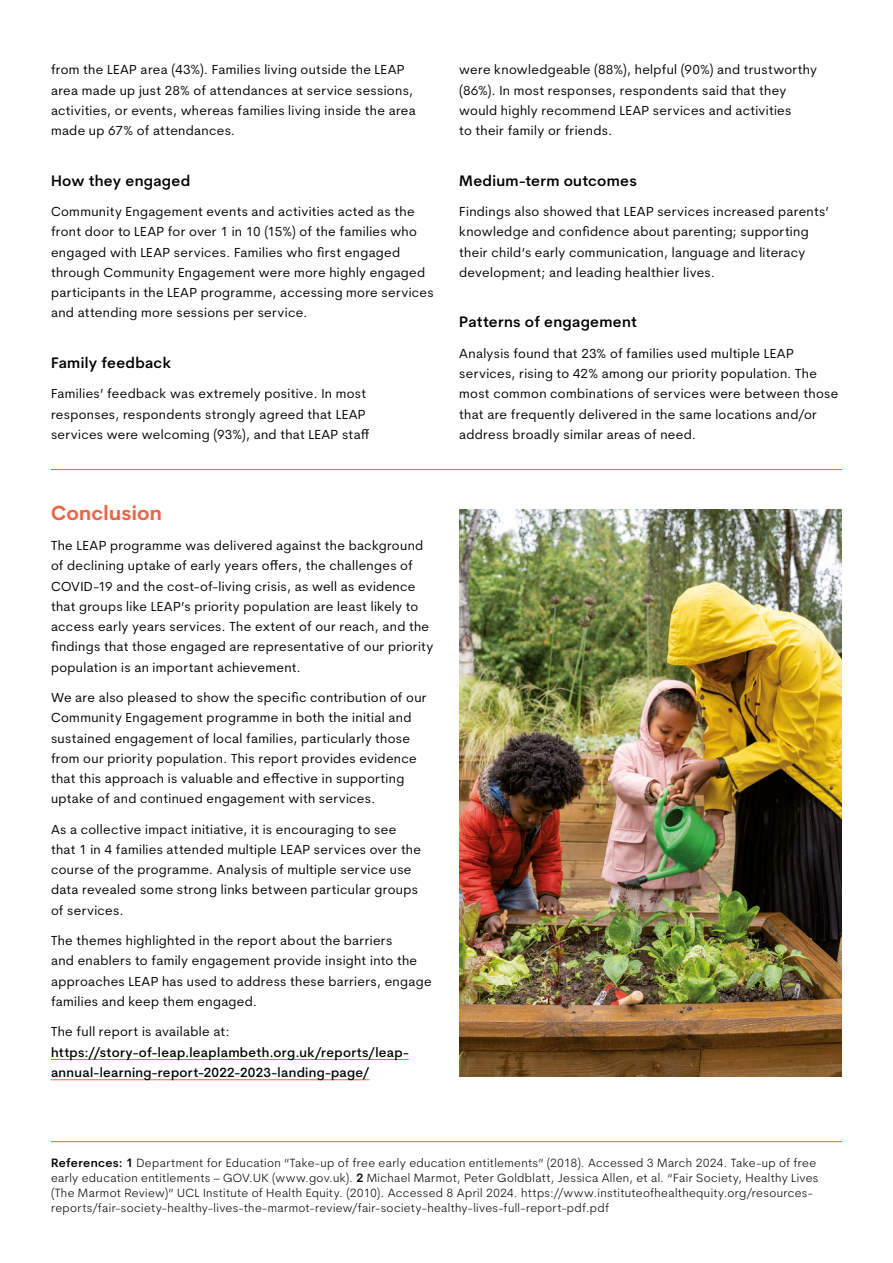
<style>
.page{position:relative;width:893px;height:1263px;background:#fff}
.page>*{position:absolute;margin:0;border:0;box-sizing:border-box;transform-origin:0 0}
.t1{font:700 19.8px "Cerebri Sans";letter-spacing:.01em;color:#ec6446}
.t2{font:600 15px "Cerebri Sans";letter-spacing:.02em;color:#000}
.Body_Copy__End{font:13.2px/20.2px "Cerebri Sans";letter-spacing:.025em;color:#000}
.Body_Copy{font:13.2px/20.2px "Cerebri Sans";letter-spacing:.025em;color:#000}
.Body_Copy-2{font:500 13.2px/20.2px "Cerebri Sans";letter-spacing:.025em;color:#000}
.Footnote{font:300 12px/15px "Cerebri Sans";letter-spacing:.03em;color:#000}
.s1{font-weight:400}
.s2{font-weight:600}
</style>
<div class="page">
<hr style="left:51px;top:1059px;width:358px;height:1px;background:#ec6446">
<hr style="left:51px;top:1079px;width:318px;height:1px;background:#ec6446">
<hr style="left:51px;top:1141px;width:791px;height:1px;background:#ec6446">
<img style="left:459px;top:510px;width:383px;height:567px">
<hr style="left:51px;top:469px;width:791px;height:1px;background:#ec6446">
<p class="Body_Copy__End" style="left:51px;top:59px;width:366px">from the LEAP area (43%). Families living outside the LEAP area made up just 28% of attendances at service sessions, activities, or events, whereas families living inside the area made up 67% of attendances.</p>
<h4 class="t2" style="left:51px;top:171px;width:141px">How they engaged</h4>
<p class="Body_Copy__End" style="left:51px;top:201px;width:384px">Community Engagement events and activities acted as the front door to LEAP for over 1 in 10 (15%) of the families who engaged with LEAP services. Families who first engaged through Community Engagement were more highly engaged participants in the LEAP programme, accessing more services and attending more sessions per service.</p>
<h4 class="t2" style="left:51px;top:353px;width:122px">Family feedback</h4>
<p class="Body_Copy__End" style="left:51px;top:383px;width:320px">Families’ feedback was extremely positive. In most responses, respondents strongly agreed that LEAP services were welcoming (93%), and that LEAP staff</p>
<h3 class="t1" style="left:51px;top:500px;width:112px">Conclusion</h3>
<p class="Body_Copy" style="left:51px;top:535px;width:384px">The LEAP programme was delivered against the background of declining uptake of early years offers, the challenges of COVID-19 and the cost-of-living crisis, as well as evidence that groups like LEAP’s priority population are least likely to access early years services. The extent of our reach, and the findings that those engaged are representative of our priority population is an important achievement.</p>
<p class="Body_Copy" style="left:51px;top:687px;width:377px">We are also pleased to show the specific contribution of our Community Engagement programme in both the initial and sustained engagement of local families, particularly those from our priority population. This report provides evidence that this approach is valuable and effective in supporting uptake of and continued engagement with services.</p>
<p class="Body_Copy" style="left:51px;top:819px;width:372px">As a collective impact initiative, it is encouraging to see that 1 in 4 families attended multiple LEAP services over the course of the programme. Analysis of multiple service use data revealed some strong links between particular groups of services.</p>
<p class="Body_Copy" style="left:51px;top:930px;width:382px">The themes highlighted in the report about the barriers<br>and enablers to family engagement provide insight into the approaches LEAP has used to address these barriers, engage families and keep them engaged.</p>
<p class="Body_Copy-2" style="left:51px;top:1021px;width:359px"><span class="s1">The full report is available at: </span>https://story-of-leap.leaplambeth.org.uk/reports/leap&shy;annual-learning-report-2022-2023-landing-page/</p>
<p class="Body_Copy__End" style="left:459px;top:59px;width:359px">were knowledgeable (88%), helpful (90%) and trustworthy (86%). In most responses, respondents said that they would highly recommend LEAP services and activities<br>to their family or friends.</p>
<h4 class="t2" style="left:459px;top:171px;width:179px">Medium-term outcomes</h4>
<p class="Body_Copy__End" style="left:459px;top:201px;width:371px">Findings also showed that LEAP services increased parents’ knowledge and confidence about parenting; supporting their child’s early communication, language and literacy development; and leading healthier lives.</p>
<h4 class="t2" style="left:459px;top:313px;width:179px">Patterns of engagement</h4>
<p class="Body_Copy__End" style="left:459px;top:343px;width:381px">Analysis found that 23% of families used multiple LEAP services, rising to 42% among our priority population. The most common combinations of services were between those that are frequently delivered in the same locations and/or address broadly similar areas of need.</p>
<p class="Footnote" style="left:51px;top:1155px;width:769px"><span class="s2">References: 1</span> Department for Education “Take-up of free early education entitlements” (2018). Accessed 3 March 2024. Take-up of free early education entitlements – GOV.UK (www.gov.uk). <span class="s2">2</span> Michael Marmot, Peter Goldblatt, Jessica Allen, et al. “Fair Society, Healthy Lives (The Marmot Review)” UCL Institute of Health Equity. (2010). Accessed 8 April 2024. https://www.instituteofhealthequity.org/resources&shy;reports/fair-society-healthy-lives-the-marmot-review/fair-society-healthy-lives-full-report-pdf.pdf</p>
</div>
